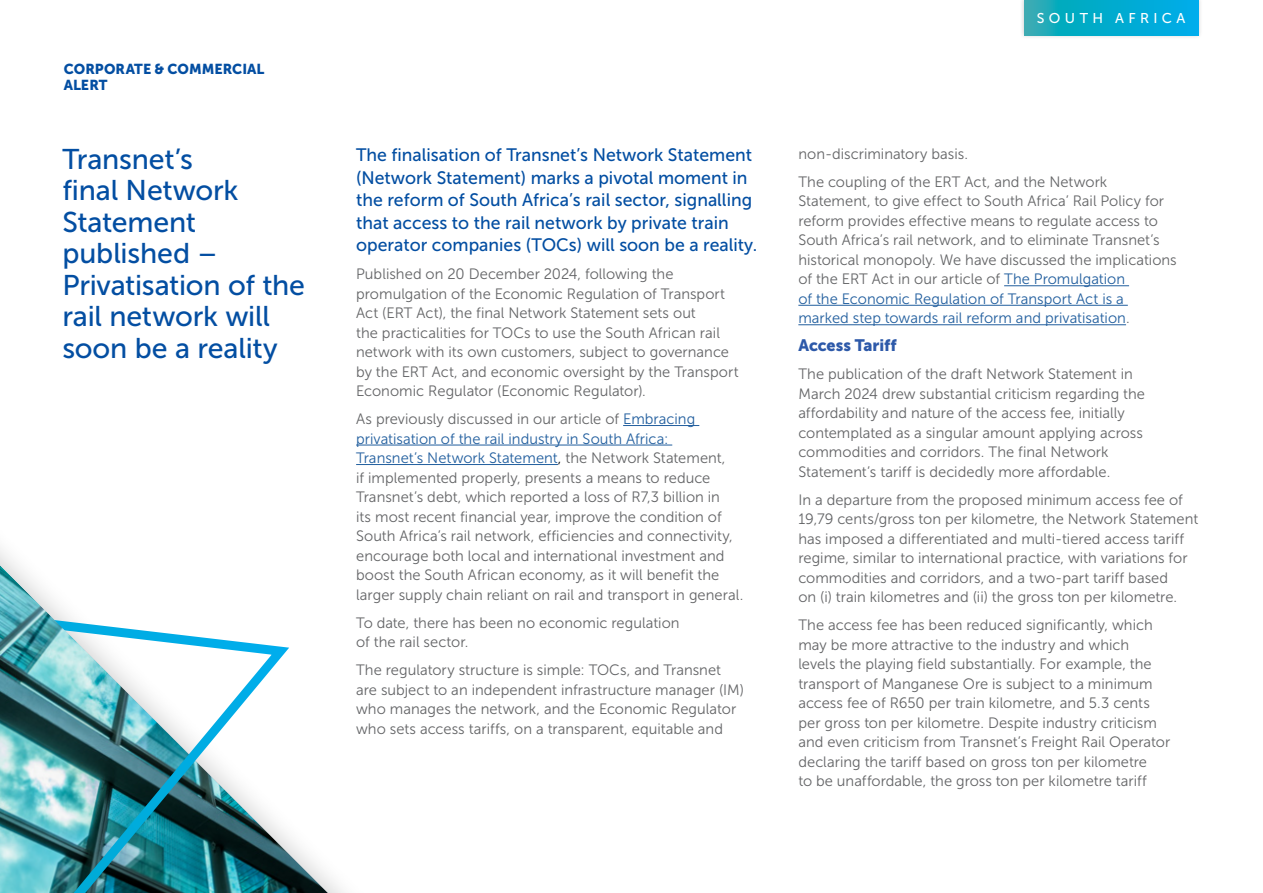
<style>
.page{position:relative;width:1263px;height:893px;background:#fff}
.page>*{position:absolute;margin:0;border:0;box-sizing:border-box;transform-origin:0 0}
.t1{font:28.5px/31.5px "Museo Sans 500";letter-spacing:-.005em;color:#034ea2}
.t2{font:18px/22.5px "Museo Sans 500";color:#034ea2}
.t3{font:16.5px "Museo Sans 900";letter-spacing:-.005em;color:#2d59a9}
.t4{font:15px/19.5px "Museo Sans 300";letter-spacing:.005em;color:#636466}
.t5{font:14.25px/15.3px "Museo Sans 900";color:#034ea2}
.t6{font:14.1px "Museo Sans 500";letter-spacing:.305em;color:#fff}
.s1{color:#215e9e}
.s2{color:#000}
</style>
<div class="page">
<img style="left:298px;top:847px;width:30px;height:46px">
<img style="left:0;top:548px;width:298px;height:345px">
<img style="left:0;top:566px;width:108px;height:108px">
<div style="left:1019px;top:0;width:184px;height:40px;background:#000;opacity:.2"></div>
<svg style="left:1024px;top:0;width:174px;height:35px;background:#07abce"></svg>
<hr style="left:623px;top:425px;width:76px;height:1px;background:#215e9e">
<hr style="left:356px;top:445px;width:316px;height:1px;background:#215e9e">
<hr style="left:356px;top:464px;width:202px;height:1px;background:#215e9e">
<hr style="left:1004px;top:285px;width:125px;height:1px;background:#215e9e">
<hr style="left:798px;top:305px;width:330px;height:1px;background:#215e9e">
<hr style="left:798px;top:324px;width:328px;height:1px;background:#215e9e">
<p class="t5" style="left:64px;top:62px;width:202px">CORPORATE &amp; COMMERCIAL<br>ALERT</p>
<h1 class="t1" style="left:62px;top:143px;width:244px">Transnet’s<br>final Network<br>Statement published –<br>Privatisation of the rail network will soon be a reality</h1>
<p class="t6" style="left:1037px;top:10px;width:150px">SOUTH AFRICA</p>
<p class="t2" style="left:356px;top:144px;width:403px">The finalisation of Transnet’s Network Statement (Network Statement) marks a pivotal moment in the reform of South Africa’s rail sector, signalling that access to the rail network by private train operator companies (TOCs) will soon be a reality.</p>
<p class="t4" style="left:356px;top:264px;width:384px">Published on 20 December 2024, following the promulgation of the Economic Regulation of Transport Act (ERT Act), the final Network Statement sets out<br>the practicalities for TOCs to use the South African rail network with its own customers, subject to governance by the ERT Act, and economic oversight by the Transport Economic Regulator (Economic Regulator).</p>
<p class="t4" style="left:356px;top:409px;width:389px">As previously discussed in our article of <span class="s1">Embracing privatisation of the rail industry in South Africa:<br>Transnet’s Network Statement</span><span class="s2">,</span> the Network Statement,<br>if implemented properly, presents a means to reduce Transnet’s debt, which reported a loss of R7,3 billion in<br>its most recent financial year, improve the condition of South Africa’s rail network, efficiencies and connectivity, encourage both local and international investment and boost the South African economy, as it will benefit the larger supply chain reliant on rail and transport in general.</p>
<p class="t4" style="left:356px;top:613px;width:325px">To date, there has been no economic regulation of the rail sector.</p>
<p class="t4" style="left:356px;top:660px;width:389px">The regulatory structure is simple: TOCs, and Transnet are subject to an independent infrastructure manager (IM) who manages the network, and the Economic Regulator who sets access tariffs, on a transparent, equitable and</p>
<p class="t4" style="left:798px;top:140px;width:310px;line-height:28px">non-discriminatory basis.<br>The coupling of the ERT Act, and the Network</p>
<p class="t4" style="left:798px;top:191px;width:380px">Statement, to give effect to South Africa’ Rail Policy for reform provides effective means to regulate access to South Africa’s rail network, and to eliminate Transnet’s historical monopoly. We have discussed the implications of the ERT Act in our article of <span class="s1">The Promulgation<br>of the Economic Regulation of Transport Act is a marked step towards rail reform and privatisation</span>.</p>
<p class="t3" style="left:798px;top:336px;width:100px">Access Tariff</p>
<p class="t4" style="left:798px;top:364px;width:348px">The publication of the draft Network Statement in March 2024 drew substantial criticism regarding the affordability and nature of the access fee, initially contemplated as a singular amount applying across commodities and corridors. The final Network Statement’s tariff is decidedly more affordable.</p>
<p class="t4" style="left:798px;top:490px;width:401px">In a departure from the proposed minimum access fee of 19,79 cents/gross ton per kilometre, the Network Statement has imposed a differentiated and multi-tiered access tariff regime, similar to international practice, with variations for commodities and corridors, and a two-part tariff based<br>on (i) train kilometres and (ii) the gross ton per kilometre.</p>
<p class="t4" style="left:798px;top:615px;width:373px">The access fee has been reduced significantly, which may be more attractive to the industry and which<br>levels the playing field substantially. For example, the transport of Manganese Ore is subject to a minimum access fee of R650 per train kilometre, and 5.3 cents per gross ton per kilometre. Despite industry criticism and even criticism from Transnet’s Freight Rail Operator declaring the tariff based on gross ton per kilometre<br>to be unaffordable, the gross ton per kilometre tariff</p>
</div>
